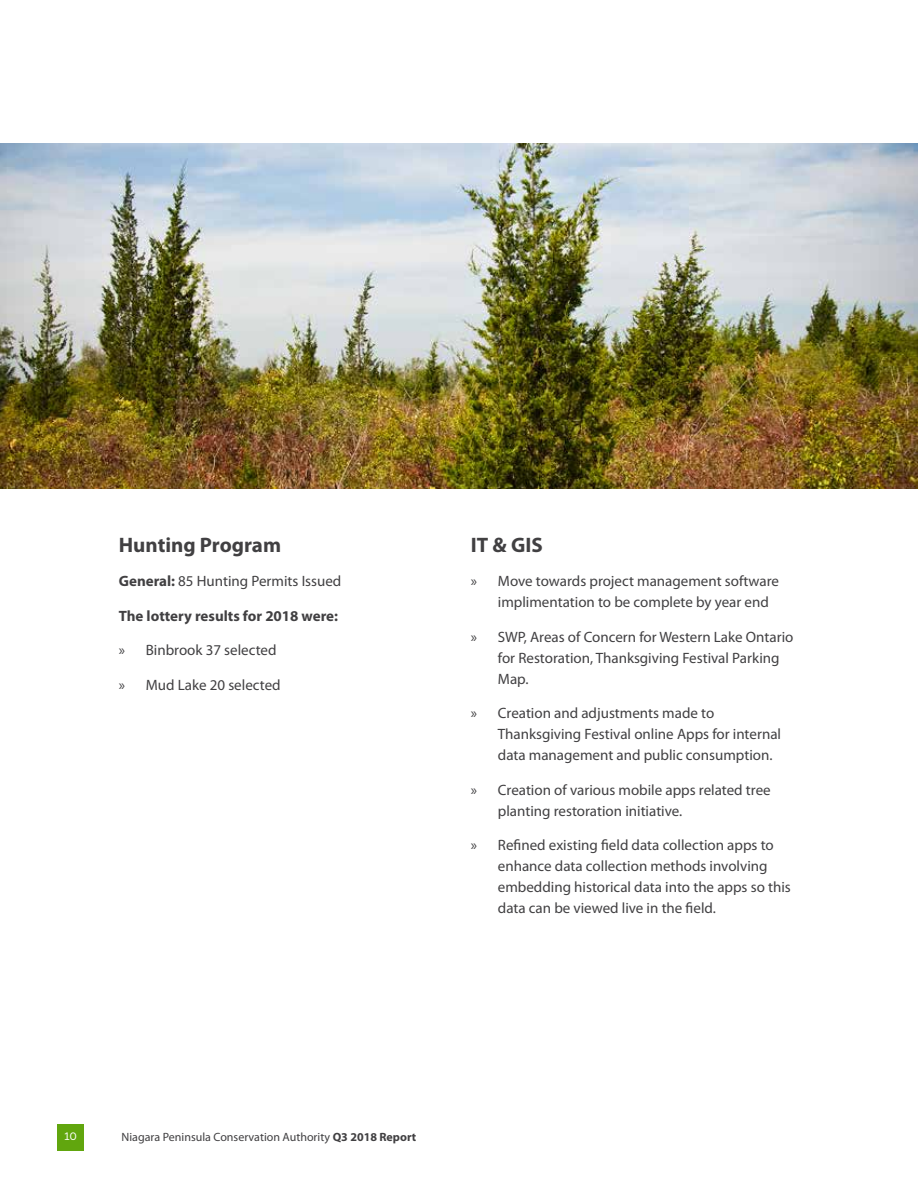
<style>
.page{position:relative;width:918px;height:1188px;background:#fff}
.page>*{position:absolute;margin:0;border:0;box-sizing:border-box;transform-origin:0 0}
.t1{font:700 21px "Myriad Pro";color:#414042}
.t2{font:15px/21px "Myriad Pro";color:#414042}
.t3{font:700 15px "Myriad Pro";color:#414042}
.t4{font:12px "Myriad Pro";color:#414042}
.t5{font:10.5px "Sanchez";color:#fff}
.s1{font-weight:700}
</style>
<div class="page">
<img style="left:0;top:144px;width:918px;height:344px">
<div style="left:57px;top:1124px;width:27px;height:26px;background:#61a60e"></div>
<h1 class="t1" style="left:119px;top:533px;width:164px">Hunting Program</h1>
<p class="t2" style="left:119px;top:571px;width:224px"><span class="s1">General:</span> 85 Hunting Permits Issued</p>
<p class="t3" style="left:119px;top:607px;width:221px">The lottery results for 2018 were:</p>
<p class="t2" style="left:119px;top:640px;width:159px">» Binbrook 37 selected</p>
<p class="t2" style="left:119px;top:675px;width:163px">» Mud Lake 20 selected</p>
<h1 class="t1" style="left:471px;top:533px;width:73px">IT &amp; GIS</h1>
<p class="t2" style="left:498px;top:571px;width:283px;text-indent:-27px">» Move towards project management software implimentation to be complete by year end</p>
<p class="t2" style="left:498px;top:627px;width:297px;text-indent:-27px">» SWP, Areas of Concern for Western Lake Ontario for Restoration, Thanksgiving Festival Parking<br>Map.</p>
<p class="t2" style="left:498px;top:703px;width:285px;text-indent:-27px">» Creation and adjustments made to<br>Thanksgiving Festival online Apps for internal data management and public consumption.</p>
<p class="t2" style="left:498px;top:780px;width:274px;text-indent:-27px">» Creation of various mobile apps related tree planting restoration initiative.</p>
<p class="t2" style="left:498px;top:835px;width:294px;text-indent:-27px">» Refined existing field data collection apps to enhance data collection methods involving embedding historical data into the apps so this data can be viewed live in the field.</p>
<p class="t5" style="left:64px;top:1130px;width:14px">10</p>
<p class="t4" style="left:122px;top:1130px;width:296px">Niagara Peninsula Conservation Authority <span class="s1">Q3 2018 Report</span></p>
</div>
